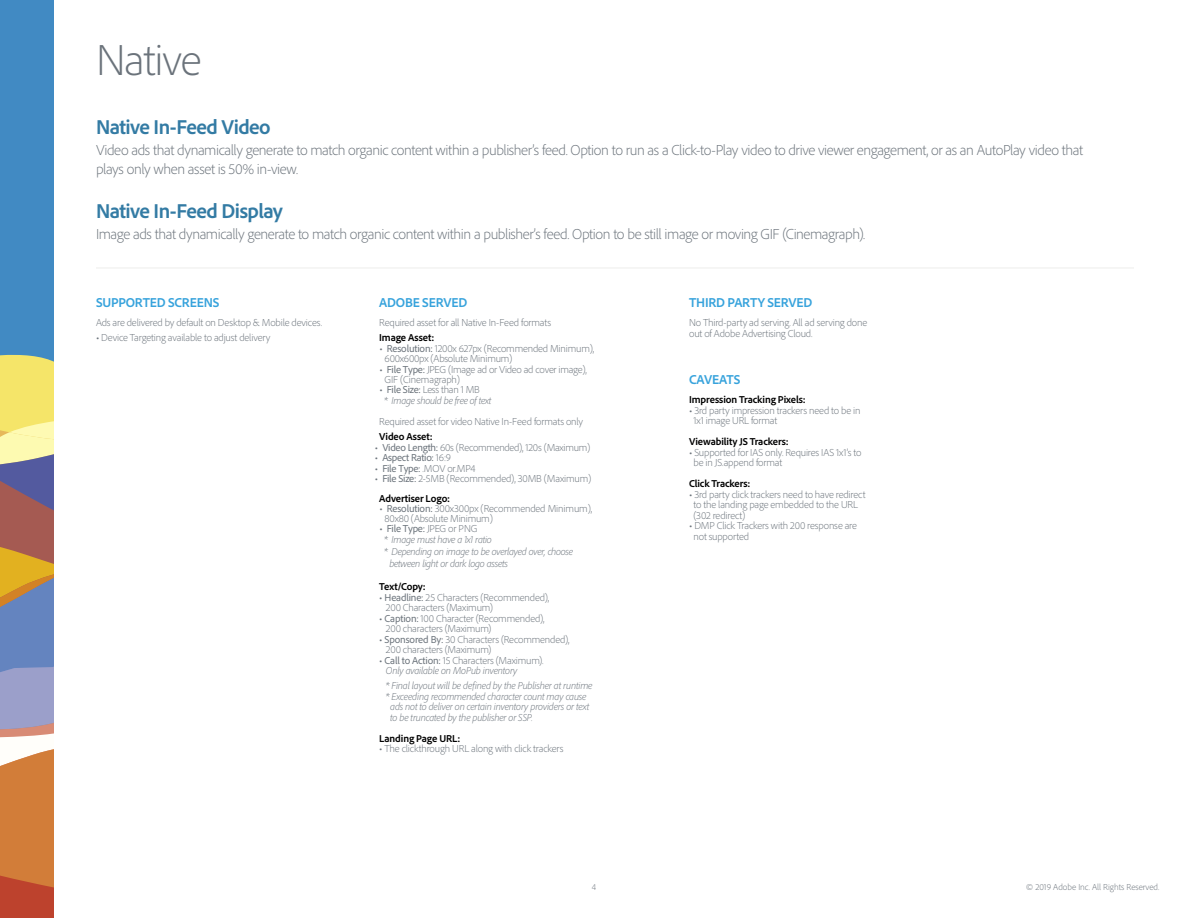
<style>
.page{position:relative;width:1188px;height:918px;background:#fff}
.page>*{position:absolute;margin:0;border:0;box-sizing:border-box;transform-origin:0 0}
.t1{font:300 45px "Adobe Clean";letter-spacing:-.025em;color:#6b737b}
.t2{font:700 21px "Adobe Clean";letter-spacing:-.03em;color:#337ba4}
.t3{font:300 15px/19.5px "Adobe Clean";letter-spacing:-.03em;color:#6b737b}
.t4{font:700 13.5px "Adobe Clean";letter-spacing:-.015em;color:#38a3dc}
.t5{font:300 10.5px/10.5px "Adobe Clean";letter-spacing:-.015em;color:#6b737b}
.t6{font:italic 300 10.5px/10.5px "Adobe Clean";letter-spacing:-.02em;color:#6b737b}
.t7{font:700 10.5px "Adobe Clean";letter-spacing:-.01em;color:#000}
.t8{font:10.5px "Adobe Clean";letter-spacing:-.025em;color:#6b737b}
.t9{font:300 9px "Adobe Clean";color:#6b737b}
.s1{font-weight:400}
.s2{font-weight:400;font-style:normal}
.s3{font-style:normal}
.s4{font-weight:300}
.s5{font-weight:700;color:#000}
</style>
<div class="page">
<div style="left:0;top:0;width:54px;height:343px;background:#418ac3"></div>
<svg style="left:0;top:343px;width:54px;height:575px;background:#b59377"></svg>
<hr style="left:96px;top:267px;width:1038px;height:2px;background:#f3f3f2">
<h1 class="t1" style="left:96px;top:31px;width:107px">Native</h1>
<h2 class="t2" style="left:96px;top:113px;width:176px">Native In-Feed Video</h2>
<h3 class="t3" style="left:96px;top:139px;width:989px">Video ads that dynamically generate to match organic content within a publisher’s feed. Option to run as a Click-to-Play video to drive viewer engagement, or as an AutoPlay video that plays only when asset is 50% in-view.</h3>
<h2 class="t2" style="left:96px;top:197px;width:188px">Native In-Feed Display</h2>
<h3 class="t3" style="left:96px;top:224px;width:771px">Image ads that dynamically generate to match organic content within a publisher’s feed. Option to be still image or moving GIF (Cinemagraph).</h3>
<p class="t4" style="left:96px;top:293px;width:125px">SUPPORTED SCREENS</p>
<p class="t5" style="left:96px;top:317px;width:228px">Ads are delivered by default on Desktop &amp; Mobile devices.</p>
<p class="t5" style="left:96px;top:332px;width:176px"><span class="s1">•</span> Device Targeting available to adjust delivery</p>
<p class="t4" style="left:379px;top:293px;width:90px">ADOBE SERVED</p>
<p class="t5" style="left:379px;top:317px;width:173px">Required asset for all Native In-Feed formats</p>
<p class="t7" style="left:379px;top:331px;width:57px">Image Asset:</p>
<p class="t5" style="left:385px;top:343px;width:211px;text-indent:-5px"><span class="s1">• Resolution:</span> 1200x 627px (Recommended Minimum),<br>600x600px (Absolute Minimum)</p>
<p class="t5" style="left:385px;top:364px;width:204px;line-height:9.8px;text-indent:-5px"><span class="s1">• File Type:</span> JPEG (Image ad or Video ad cover image),<br>GIF (Cinemagraph)</p>
<p class="t6" style="left:384px;top:384px;width:109px;text-indent:-5px"><span class="s2">• File Size:</span> <span class="s3">Less than 1 MB<br></span>* Image should be free of text</p>
<p class="t5" style="left:379px;top:416px;width:206px">Required asset for video Native In-Feed formats only</p>
<p class="t7" style="left:379px;top:430px;width:55px">Video Asset:</p>
<p class="t5" style="left:375px;top:442px;width:217px"><span class="s1">• Video Length:</span> 60s (Recommended), 120s (Maximum)</p>
<p class="t8" style="left:375px;top:451px;width:77px">• Aspect Ratio: <span class="s4">16:9</span></p>
<p class="t8" style="left:375px;top:461px;width:102px">• File Type: <span class="s4">.MOV or.MP4</span></p>
<p class="t5" style="left:379px;top:469px;width:214px;line-height:19.5px;text-indent:-4px"><span class="s1">• File Size:</span> 2-5MB (Recommended), 30MB (Maximum)<br><span class="s5">Advertiser Logo:</span></p>
<p class="t5" style="left:385px;top:504px;width:209px;line-height:9.8px;text-indent:-5px"><span class="s1">• Resolution:</span> 300x300px (Recommended Minimum),<br>80x80 (Absolute Minimum)</p>
<p class="t6" style="left:384px;top:523px;width:109px;text-indent:-5px"><span class="s2">• File Type:</span> <span class="s3">JPEG or PNG<br></span>* Image must have a 1x1 ratio</p>
<p class="t6" style="left:389px;top:545px;width:185px;line-height:12.6px;text-indent:-5px">* Depending on image to be overlayed over, choose between light or dark logo assets</p>
<p class="t7" style="left:379px;top:580px;width:48px">Text/Copy:</p>
<p class="t5" style="left:386px;top:592px;width:165px;text-indent:-7px"><span class="s1">• Headline:</span> 25 Characters (Recommended),<br>200 Characters (Maximum)</p>
<p class="t5" style="left:386px;top:613px;width:160px;text-indent:-7px"><span class="s1">• Caption:</span> 100 Character (Recommended),<br>200 characters (Maximum)</p>
<p class="t5" style="left:386px;top:634px;width:185px;text-indent:-7px"><span class="s1">• Sponsored By:</span> 30 Characters (Recommended),<br>200 characters (Maximum)</p>
<p class="t6" style="left:386px;top:655px;width:159px;text-indent:-7px"><span class="s2">• Call to Action:</span> <span class="s3">15 Characters (Maximum).<br></span>Only available on MoPub inventory</p>
<p class="t6" style="left:386px;top:680px;width:208px">* Final layout will be defined by the Publisher at runtime</p>
<p class="t6" style="left:386px;top:691px;width:202px">* Exceeding recommended character count may cause</p>
<p class="t6" style="left:390px;top:701px;width:201px">ads not to deliver on certain inventory providers or text</p>
<p class="t6" style="left:390px;top:712px;width:144px">to be truncated by the publisher or SSP.</p>
<p class="t7" style="left:379px;top:731px;width:83px">Landing Page URL:</p>
<p class="t5" style="left:379px;top:743px;width:186px"><span class="s1">•</span> The clickthrough URL along with click trackers</p>
<p class="t4" style="left:689px;top:293px;width:125px">THIRD PARTY SERVED</p>
<p class="t5" style="left:689px;top:317px;width:180px">No Third-party ad serving. All ad serving done out of Adobe Advertising Cloud.</p>
<p class="t4" style="left:689px;top:371px;width:53px">CAVEATS</p>
<p class="t7" style="left:689px;top:393px;width:118px">Impression Tracking Pixels:</p>
<p class="t5" style="left:693px;top:405px;width:169px;text-indent:-4px"><span class="s1">•</span> 3rd party impression trackers need to be in<br>1x1 image URL format</p>
<p class="t7" style="left:689px;top:435px;width:101px">Viewability JS Trackers:</p>
<p class="t5" style="left:693px;top:447px;width:170px;text-indent:-4px"><span class="s1">•</span> Supported for IAS only. Requires IAS 1x1’s to be in JS.append format</p>
<p class="t7" style="left:689px;top:477px;width:63px">Click Trackers:</p>
<p class="t5" style="left:693px;top:489px;width:174px;text-indent:-4px"><span class="s1">•</span> 3rd party click trackers need to have redirect to the landing page embedded to the URL (302 redirect)</p>
<p class="t5" style="left:693px;top:520px;width:165px;text-indent:-4px"><span class="s1">•</span> DMP Click Trackers with 200 response are not supported</p>
<p class="t9" style="left:592px;top:882px;width:6px">4</p>
<p class="t9" style="left:1026px;top:882px;width:135px">© 2019 Adobe Inc. All Rights Reserved.</p>
</div>
